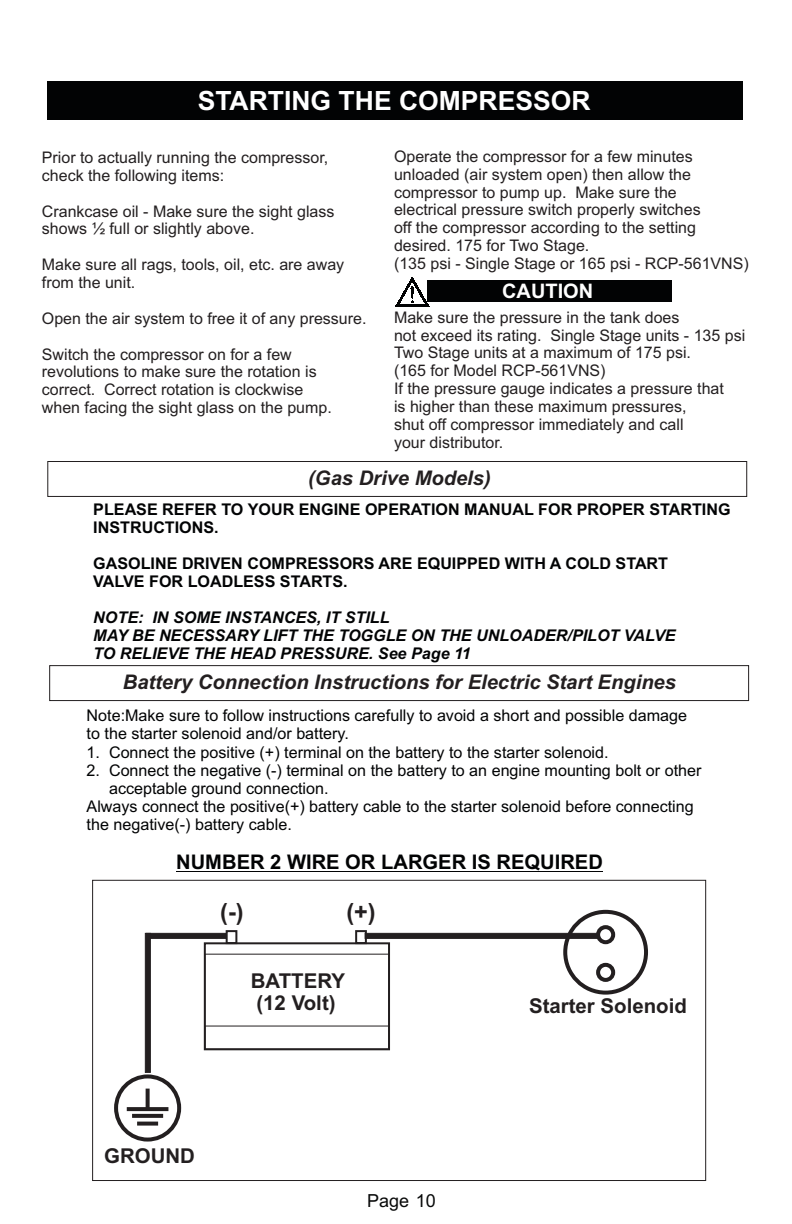
<style>
.page{position:relative;width:792px;height:1224px;background:#fff}
.page>*{position:absolute;margin:0;border:0;box-sizing:border-box;transform-origin:0 0}
.t1{font:700 26.6px "Arial";color:#fff}
.t2{font:700 23.4px "Arial";color:#231f20}
.t3{font:700 20.4px/22.8px "Arial";color:#231f20}
.t4{font:italic 700 20.2px "Arial";color:#231f20}
.t5{font:700 20.2px "Arial";color:#020304}
.t6{font:700 20px "Arial";color:#fff}
.t7{font:18px "Arial";color:#080909}
.t8{font:16.2px/18px "Arial";color:#020304}
.t9{font:700 16.2px/18px "Arial";color:#020304}
.t10{font:italic 700 16.2px/18px "Arial";color:#020304}
.t11{font:16px/17.8px "Arial";color:#231f20}
</style>
<div class="page">
<hr style="left:176px;top:871px;width:427px;height:1px;background:#020304">
<div style="left:48px;top:461px;width:699px;height:36px;border:1px solid #231f20"></div>
<div style="left:49px;top:665px;width:700px;height:36px;border:1px solid #231f20"></div>
<div style="left:204px;top:942px;width:186px;height:108px;border:2px solid #231f20"></div>
<div style="left:205px;top:954px;width:184px;height:96px;border:1px solid #231f20"></div>
<div style="left:205px;top:1026px;width:184px;height:24px;border:1px solid #231f20"></div>
<div style="left:226px;top:930px;width:11px;height:14px;border:2px solid #231f20"></div>
<div style="left:355px;top:930px;width:12px;height:14px;border:2px solid #231f20"></div>
<svg style="left:365px;top:933px;width:232px;height:6px"></svg>
<svg style="left:151px;top:933px;width:76px;height:6px"></svg>
<svg style="left:145px;top:933px;width:6px;height:140px"></svg>
<div style="left:114px;top:1074px;width:67px;height:68px;border:4px solid #231f20;border-radius:50%"></div>
<svg style="left:146px;top:1089px;width:4px;height:18px"></svg>
<svg style="left:127px;top:1107px;width:41px;height:4px"></svg>
<svg style="left:132px;top:1114px;width:31px;height:4px"></svg>
<svg style="left:137px;top:1122px;width:21px;height:4px"></svg>
<div style="left:563px;top:910px;width:85px;height:85px;border:4px solid #231f20;border-radius:50%"></div>
<div style="left:596px;top:925px;width:19px;height:19px;border:4px solid #231f20;border-radius:50%"></div>
<div style="left:596px;top:963px;width:19px;height:19px;border:4px solid #231f20;border-radius:50%"></div>
<div style="left:47px;top:81px;width:696px;height:39px;background:#020304"></div>
<img style="left:395px;top:277px;width:34px;height:30px">
<div style="left:428px;top:280px;width:244px;height:22px;background:#020304"></div>
<h1 class="t1" style="left:198px;top:90px;width:394px">STARTING THE COMPRESSOR</h1>
<p class="t11" style="left:42px;top:150px;width:288px">Prior to actually running the compressor, check the following items:</p>
<p class="t11" style="left:42px;top:204px;width:294px">Crankcase oil - Make sure the sight glass shows ½ full or slightly above.</p>
<p class="t11" style="left:42px;top:257px;width:304px">Make sure all rags, tools, oil, etc. are away from the unit.</p>
<p class="t11" style="left:42px;top:311px;width:326px">Open the air system to free it of any pressure.</p>
<p class="t11" style="left:42px;top:347px;width:291px">Switch the compressor on for a few revolutions to make sure the rotation is correct. Correct rotation is clockwise when facing the sight glass on the pump.</p>
<p class="t11" style="left:394px;top:149px;width:356px">Operate the compressor for a few minutes unloaded (air system open) then allow the compressor to pump up. Make sure the<br>electrical pressure switch properly switches<br>off the compressor according to the setting desired. 175 for Two Stage.<br>(135 psi - Single Stage or 165 psi - RCP-561VNS)</p>
<p class="t11" style="left:394px;top:310px;width:353px">Make sure the pressure in the tank does<br>not exceed its rating. Single Stage units - 135 psi Two Stage units at a maximum of 175 psi.<br>(165 for Model RCP-561VNS)<br>If the pressure gauge indicates a pressure that<br>is higher than these maximum pressures,<br>shut off compressor immediately and call<br>your distributor.</p>
<p class="t6" style="left:502px;top:283px;width:93px">CAUTION</p>
<p class="t4" style="left:308px;top:471px;width:184px">(Gas Drive Models)</p>
<p class="t9" style="left:93px;top:502px;width:639px">PLEASE REFER TO YOUR ENGINE OPERATION MANUAL FOR PROPER STARTING<br>INSTRUCTIONS.</p>
<p class="t9" style="left:93px;top:556px;width:576px">GASOLINE DRIVEN COMPRESSORS ARE EQUIPPED WITH A COLD START<br>VALVE FOR LOADLESS STARTS.</p>
<p class="t10" style="left:93px;top:610px;width:584px">NOTE: IN SOME INSTANCES, IT STILL<br>MAY BE NECESSARY LIFT THE TOGGLE ON THE UNLOADER/PILOT VALVE<br>TO RELIEVE THE HEAD PRESSURE. See Page 11</p>
<p class="t4" style="left:123px;top:675px;width:555px">Battery Connection Instructions for Electric Start Engines</p>
<p class="t8" style="left:87px;top:708px;width:602px">Note:Make sure to follow instructions carefully to avoid a short and possible damage to the starter solenoid and/or battery.</p>
<p class="t8" style="left:87px;top:744px;width:524px">1. Connect the positive (+) terminal on the battery to the starter solenoid.</p>
<p class="t8" style="left:87px;top:762px;width:616px">2. Connect the negative (-) terminal on the battery to an engine mounting bolt or other</p>
<p class="t8" style="left:109px;top:780px;width:221px">acceptable ground connection.</p>
<p class="t8" style="left:87px;top:798px;width:609px">Always connect the positive(+) battery cable to the starter solenoid before connecting</p>
<p class="t8" style="left:87px;top:816px;width:207px">the negative(-) battery cable.</p>
<p class="t5" style="left:176px;top:855px;width:428px">NUMBER 2 WIRE OR LARGER IS REQUIRED</p>
<h2 class="t2" style="left:220px;top:903px;width:25px">(-)</h2>
<h2 class="t2" style="left:346px;top:903px;width:31px">(+)</h2>
<p class="t3" style="left:251px;top:971px;width:96px">BATTERY (12 Volt)</p>
<p class="t3" style="left:104px;top:1146px;width:92px">GROUND</p>
<p class="t7" style="left:367px;top:1194px;width:70px">Page 10</p>
<p class="t3" style="left:529px;top:997px;width:159px">Starter Solenoid</p>
</div>
